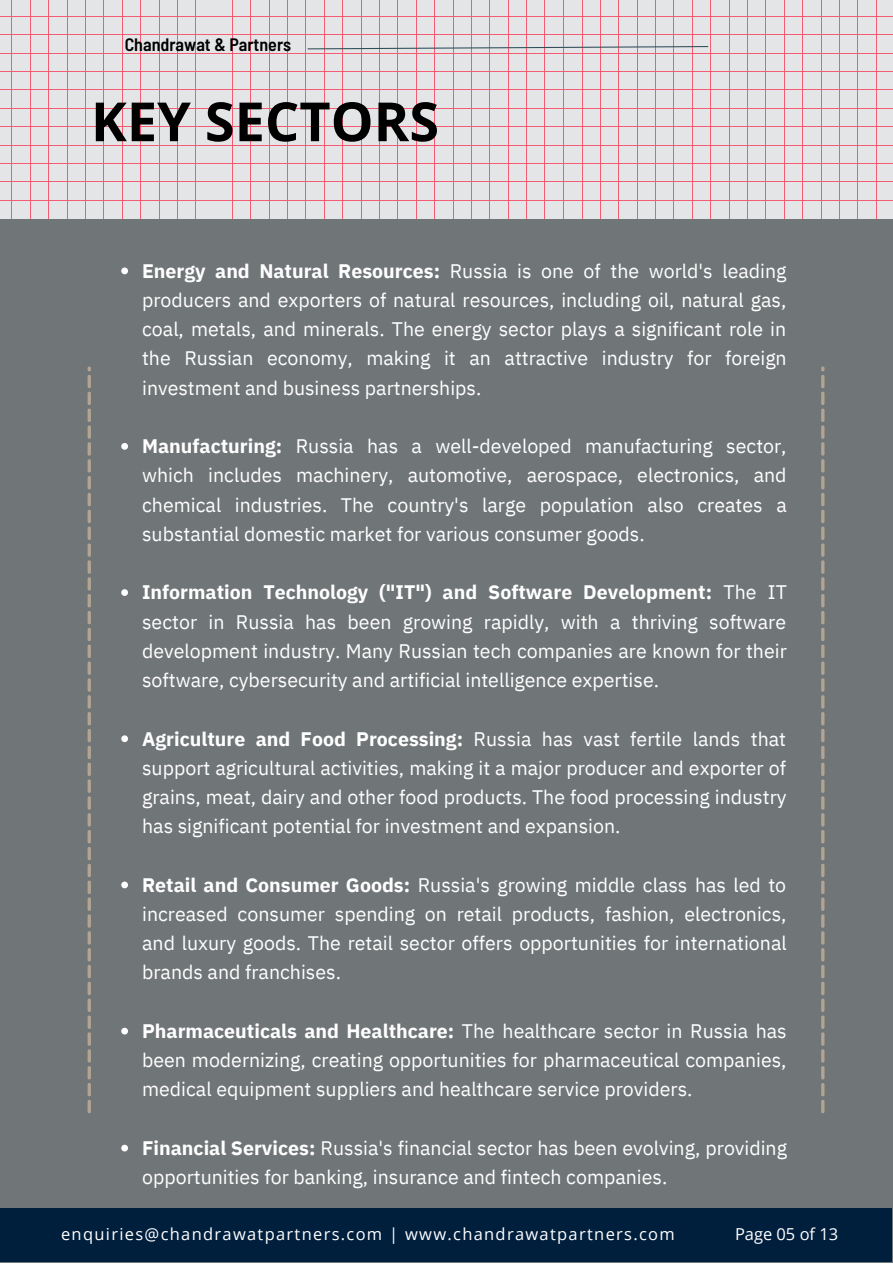
<style>
.page{position:relative;width:893px;height:1264px;background:#fff}
.page>*{position:absolute;margin:0;border:0;box-sizing:border-box;transform-origin:0 0}
.t1{font:700 54px "Open Sans";color:#000}
.t2{font:19.5px/29.2px "IBM Plex Sans";color:#fff;text-align:justify}
.t3{font:600 semi-condensed 18px "Barlow";color:#000}
.t4{font:16.5px "Open Sans";letter-spacing:.08em;color:#fff}
.t5{font:16.5px "Open Sans";color:#fff}
.s1{font-weight:700}
</style>
<div class="page">
<div style="left:0;top:0;width:892px;height:1262px;background:#707577"></div>
<svg style="left:821px;top:366px;width:3px;height:747px"></svg>
<svg style="left:88px;top:366px;width:3px;height:747px"></svg>
<div style="left:545px;top:0;width:347px;height:219px;background:#e3e5e6"></div>
<hr style="left:563px;top:0;width:1px;height:219px;background:#f35c71">
<hr style="left:581px;top:0;width:1px;height:219px;background:#f35c71">
<hr style="left:600px;top:0;width:1px;height:219px;background:#f35c71">
<hr style="left:618px;top:0;width:1px;height:219px;background:#f35c71">
<hr style="left:637px;top:0;width:1px;height:219px;background:#f35c71">
<hr style="left:655px;top:0;width:1px;height:219px;background:#f35c71">
<hr style="left:673px;top:0;width:1px;height:219px;background:#f35c71">
<hr style="left:692px;top:0;width:1px;height:219px;background:#f35c71">
<hr style="left:710px;top:0;width:1px;height:219px;background:#f35c71">
<hr style="left:728px;top:0;width:1px;height:219px;background:#f35c71">
<hr style="left:747px;top:0;width:1px;height:219px;background:#f35c71">
<hr style="left:765px;top:0;width:1px;height:219px;background:#f35c71">
<hr style="left:784px;top:0;width:1px;height:219px;background:#f35c71">
<hr style="left:802px;top:0;width:1px;height:219px;background:#f35c71">
<hr style="left:820px;top:0;width:1px;height:219px;background:#f35c71">
<hr style="left:839px;top:0;width:1px;height:219px;background:#f35c71">
<hr style="left:857px;top:0;width:1px;height:219px;background:#f35c71">
<hr style="left:876px;top:0;width:1px;height:219px;background:#f35c71">
<hr style="left:545px;top:16px;width:347px;height:1px;background:#f35c71">
<hr style="left:545px;top:35px;width:347px;height:1px;background:#f35c71">
<hr style="left:545px;top:53px;width:347px;height:1px;background:#f35c71">
<hr style="left:545px;top:71px;width:347px;height:1px;background:#f35c71">
<hr style="left:545px;top:90px;width:347px;height:1px;background:#f35c71">
<hr style="left:545px;top:108px;width:347px;height:1px;background:#f35c71">
<hr style="left:545px;top:127px;width:347px;height:1px;background:#f35c71">
<hr style="left:545px;top:145px;width:347px;height:1px;background:#f35c71">
<hr style="left:545px;top:163px;width:347px;height:1px;background:#f35c71">
<hr style="left:545px;top:182px;width:347px;height:1px;background:#f35c71">
<hr style="left:545px;top:200px;width:347px;height:1px;background:#f35c71">
<div style="left:195px;top:0;width:368px;height:219px;background:#e3e5e6"></div>
<hr style="left:214px;top:0;width:1px;height:219px;background:#f35c71">
<hr style="left:232px;top:0;width:1px;height:219px;background:#f35c71">
<hr style="left:250px;top:0;width:1px;height:219px;background:#f35c71">
<hr style="left:269px;top:0;width:1px;height:219px;background:#f35c71">
<hr style="left:287px;top:0;width:1px;height:219px;background:#f35c71">
<hr style="left:306px;top:0;width:1px;height:219px;background:#f35c71">
<hr style="left:324px;top:0;width:1px;height:219px;background:#f35c71">
<hr style="left:342px;top:0;width:1px;height:219px;background:#f35c71">
<hr style="left:361px;top:0;width:1px;height:219px;background:#f35c71">
<hr style="left:379px;top:0;width:1px;height:219px;background:#f35c71">
<hr style="left:397px;top:0;width:1px;height:219px;background:#f35c71">
<hr style="left:416px;top:0;width:1px;height:219px;background:#f35c71">
<hr style="left:434px;top:0;width:1px;height:219px;background:#f35c71">
<hr style="left:453px;top:0;width:1px;height:219px;background:#f35c71">
<hr style="left:471px;top:0;width:1px;height:219px;background:#f35c71">
<hr style="left:489px;top:0;width:1px;height:219px;background:#f35c71">
<hr style="left:508px;top:0;width:1px;height:219px;background:#f35c71">
<hr style="left:526px;top:0;width:1px;height:219px;background:#f35c71">
<hr style="left:544px;top:0;width:1px;height:219px;background:#f35c71">
<hr style="left:195px;top:16px;width:368px;height:1px;background:#f35c71">
<hr style="left:195px;top:35px;width:368px;height:1px;background:#f35c71">
<hr style="left:195px;top:53px;width:368px;height:1px;background:#f35c71">
<hr style="left:195px;top:71px;width:368px;height:1px;background:#f35c71">
<hr style="left:195px;top:90px;width:368px;height:1px;background:#f35c71">
<hr style="left:195px;top:108px;width:368px;height:1px;background:#f35c71">
<hr style="left:195px;top:127px;width:368px;height:1px;background:#f35c71">
<hr style="left:195px;top:145px;width:368px;height:1px;background:#f35c71">
<hr style="left:195px;top:163px;width:368px;height:1px;background:#f35c71">
<hr style="left:195px;top:182px;width:368px;height:1px;background:#f35c71">
<hr style="left:195px;top:200px;width:368px;height:1px;background:#f35c71">
<div style="left:0;top:0;width:214px;height:219px;background:#e3e5e6"></div>
<hr style="left:12px;top:0;width:1px;height:219px;background:#f35c71">
<hr style="left:30px;top:0;width:1px;height:219px;background:#f35c71">
<hr style="left:48px;top:0;width:1px;height:219px;background:#f35c71">
<hr style="left:67px;top:0;width:1px;height:219px;background:#f35c71">
<hr style="left:85px;top:0;width:1px;height:219px;background:#f35c71">
<hr style="left:104px;top:0;width:1px;height:219px;background:#f35c71">
<hr style="left:122px;top:0;width:1px;height:219px;background:#f35c71">
<hr style="left:140px;top:0;width:1px;height:219px;background:#f35c71">
<hr style="left:159px;top:0;width:1px;height:219px;background:#f35c71">
<hr style="left:177px;top:0;width:1px;height:219px;background:#f35c71">
<hr style="left:196px;top:0;width:1px;height:219px;background:#f35c71">
<hr style="left:0;top:16px;width:214px;height:1px;background:#f35c71">
<hr style="left:0;top:35px;width:214px;height:1px;background:#f35c71">
<hr style="left:0;top:53px;width:214px;height:1px;background:#f35c71">
<hr style="left:0;top:71px;width:214px;height:1px;background:#f35c71">
<hr style="left:0;top:90px;width:214px;height:1px;background:#f35c71">
<hr style="left:0;top:108px;width:214px;height:1px;background:#f35c71">
<hr style="left:0;top:127px;width:214px;height:1px;background:#f35c71">
<hr style="left:0;top:145px;width:214px;height:1px;background:#f35c71">
<hr style="left:0;top:163px;width:214px;height:1px;background:#f35c71">
<hr style="left:0;top:182px;width:214px;height:1px;background:#f35c71">
<hr style="left:0;top:200px;width:214px;height:1px;background:#f35c71">
<svg style="left:121px;top:267px;width:7px;height:7px"></svg>
<svg style="left:121px;top:443px;width:7px;height:7px"></svg>
<svg style="left:121px;top:589px;width:7px;height:7px"></svg>
<svg style="left:121px;top:735px;width:7px;height:7px"></svg>
<svg style="left:121px;top:881px;width:7px;height:7px"></svg>
<svg style="left:121px;top:1027px;width:7px;height:7px"></svg>
<svg style="left:121px;top:1144px;width:7px;height:7px"></svg>
<svg style="left:308px;top:46px;width:400px;height:3px"></svg>
<div style="left:0;top:1208px;width:892px;height:53px;background:#001f3d"></div>
<p class="t3" style="left:125px;top:33px;width:168px">Chandrawat &amp; Partners</p>
<p class="t1" style="left:91px;top:83px;width:349px">KEY SECTORS</p>
<p class="t2" style="left:142px;top:256px;width:646px"><span class="s1">Energy and Natural Resources:</span> Russia is one of the world's leading producers and exporters of natural resources, including oil, natural gas, coal, metals, and minerals. The energy sector plays a significant role in the Russian economy, making it an attractive industry for foreign investment and business partnerships.</p>
<p class="t2" style="left:142px;top:431px;width:646px"><span class="s1">Manufacturing:</span> Russia has a well-developed manufacturing sector, which includes machinery, automotive, aerospace, electronics, and chemical industries. The country's large population also creates a substantial domestic market for various consumer goods.</p>
<p class="t2" style="left:142px;top:577px;width:646px"><span class="s1">Information Technology ("IT") and Software Development:</span> The IT sector in Russia has been growing rapidly, with a thriving software development industry. Many Russian tech companies are known for their software, cybersecurity and artificial intelligence expertise.</p>
<p class="t2" style="left:142px;top:723px;width:646px"><span class="s1">Agriculture and Food Processing:</span> Russia has vast fertile lands that support agricultural activities, making it a major producer and exporter of grains, meat, dairy and other food products. The food processing industry has significant potential for investment and expansion.</p>
<p class="t2" style="left:142px;top:869px;width:646px"><span class="s1">Retail and Consumer Goods:</span> Russia's growing middle class has led to increased consumer spending on retail products, fashion, electronics, and luxury goods. The retail sector offers opportunities for international brands and franchises.</p>
<p class="t2" style="left:142px;top:1015px;width:646px"><span class="s1">Pharmaceuticals and Healthcare:</span> The healthcare sector in Russia has been modernizing, creating opportunities for pharmaceutical companies, medical equipment suppliers and healthcare service providers.</p>
<p class="t2" style="left:142px;top:1132px;width:646px"><span class="s1">Financial Services:</span> Russia's financial sector has been evolving, providing opportunities for banking, insurance and fintech companies.</p>
<p class="t4" style="left:61px;top:1222px;width:615px">enquiries@chandrawatpartners.com | www.chandrawatpartners.com</p>
<p class="t5" style="left:735px;top:1222px;width:105px">Page 05 of 13</p>
</div>
